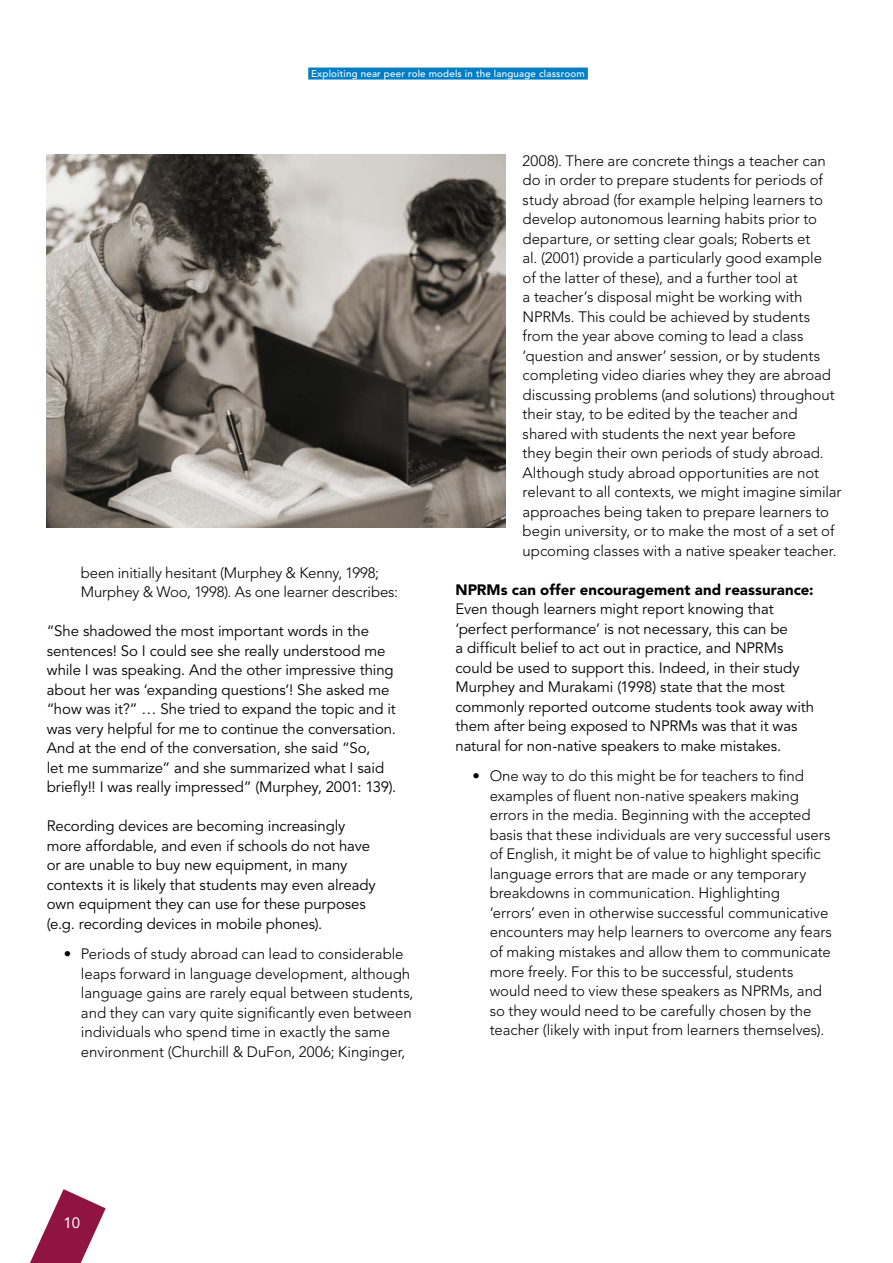
<style>
.page{position:relative;width:893px;height:1263px;background:#fff}
.page>*{position:absolute;margin:0;border:0;box-sizing:border-box;transform-origin:0 0}
.t1{font:300 15px/19.5px "Avenir LT Std";letter-spacing:-.005em;color:#000}
.t2{font:15px/19.5px "Avenir LT Std";letter-spacing:-.005em;color:#000}
.t3{font:900 15px "Avenir LT Std";color:#000}
.t4{font:15px "Avenir LT Std";color:#fff}
.t5{font:500 9.75px "Avenir LT Std";letter-spacing:.02em;color:#fff}
</style>
<div class="page">
<div style="left:308px;top:68px;width:280px;height:12px;background:#007ec5"></div>
<img style="left:46px;top:155px;width:459px;height:372px">
<svg style="left:30px;top:1189px;width:76px;height:74px"></svg>
<p class="t5" style="left:311px;top:68px;width:275px">Exploiting near peer role models in the language classroom</p>
<p class="t1" style="left:81px;top:563px;width:319px">been initially hesitant (Murphey &amp; Kenny, 1998;<br>Murphey &amp; Woo, 1998). As one learner describes:</p>
<p class="t2" style="left:47px;top:622px;width:351px">“She shadowed the most important words in the sentences! So I could see she really understood me while I was speaking. And the other impressive thing about her was ‘expanding questions’! She asked me “how was it?” … She tried to expand the topic and it was very helpful for me to continue the conversation.<br>And at the end of the conversation, she said “So,<br>let me summarize” and she summarized what I said briefly!! I was really impressed” (Murphey, 2001: 139).</p>
<p class="t2" style="left:47px;top:817px;width:331px">Recording devices are becoming increasingly more affordable, and even if schools do not have or are unable to buy new equipment, in many contexts it is likely that students may even already own equipment they can use for these purposes (e.g. recording devices in mobile phones).</p>
<p class="t1" style="left:81px;top:944px;width:334px;text-indent:-17px">• Periods of study abroad can lead to considerable leaps forward in language development, although language gains are rarely equal between students, and they can vary quite significantly even between individuals who spend time in exactly the same environment (Churchill &amp; DuFon, 2006; Kinginger,</p>
<p class="t1" style="left:523px;top:151px;width:320px">2008). There are concrete things a teacher can do in order to prepare students for periods of study abroad (for example helping learners to develop autonomous learning habits prior to departure, or setting clear goals; Roberts et<br>al. (2001) provide a particularly good example<br>of the latter of these), and a further tool at<br>a teacher’s disposal might be working with NPRMs. This could be achieved by students from the year above coming to lead a class ‘question and answer’ session, or by students completing video diaries whey they are abroad discussing problems (and solutions) throughout their stay, to be edited by the teacher and shared with students the next year before<br>they begin their own periods of study abroad.<br>Although study abroad opportunities are not relevant to all contexts, we might imagine similar approaches being taken to prepare learners to begin university, or to make the most of a set of upcoming classes with a native speaker teacher.</p>
<p class="t3" style="left:455px;top:581px;width:359px">NPRMs can offer encouragement and reassurance:</p>
<p class="t2" style="left:455px;top:600px;width:360px">Even though learners might report knowing that ‘perfect performance’ is not necessary, this can be<br>a difficult belief to act out in practice, and NPRMs could be used to support this. Indeed, in their study Murphey and Murakami (1998) state that the most commonly reported outcome students took away with them after being exposed to NPRMs was that it was natural for non-native speakers to make mistakes.</p>
<p class="t1" style="left:490px;top:767px;width:344px;text-indent:-17px">• One way to do this might be for teachers to find examples of fluent non-native speakers making errors in the media. Beginning with the accepted basis that these individuals are very successful users of English, it might be of value to highlight specific language errors that are made or any temporary breakdowns in communication. Highlighting<br>‘errors’ even in otherwise successful communicative encounters may help learners to overcome any fears of making mistakes and allow them to communicate more freely. For this to be successful, students would need to view these speakers as NPRMs, and so they would need to be carefully chosen by the teacher (likely with input from learners themselves).</p>
<p class="t4" style="left:63px;top:1214px;width:18px">10</p>
</div>
